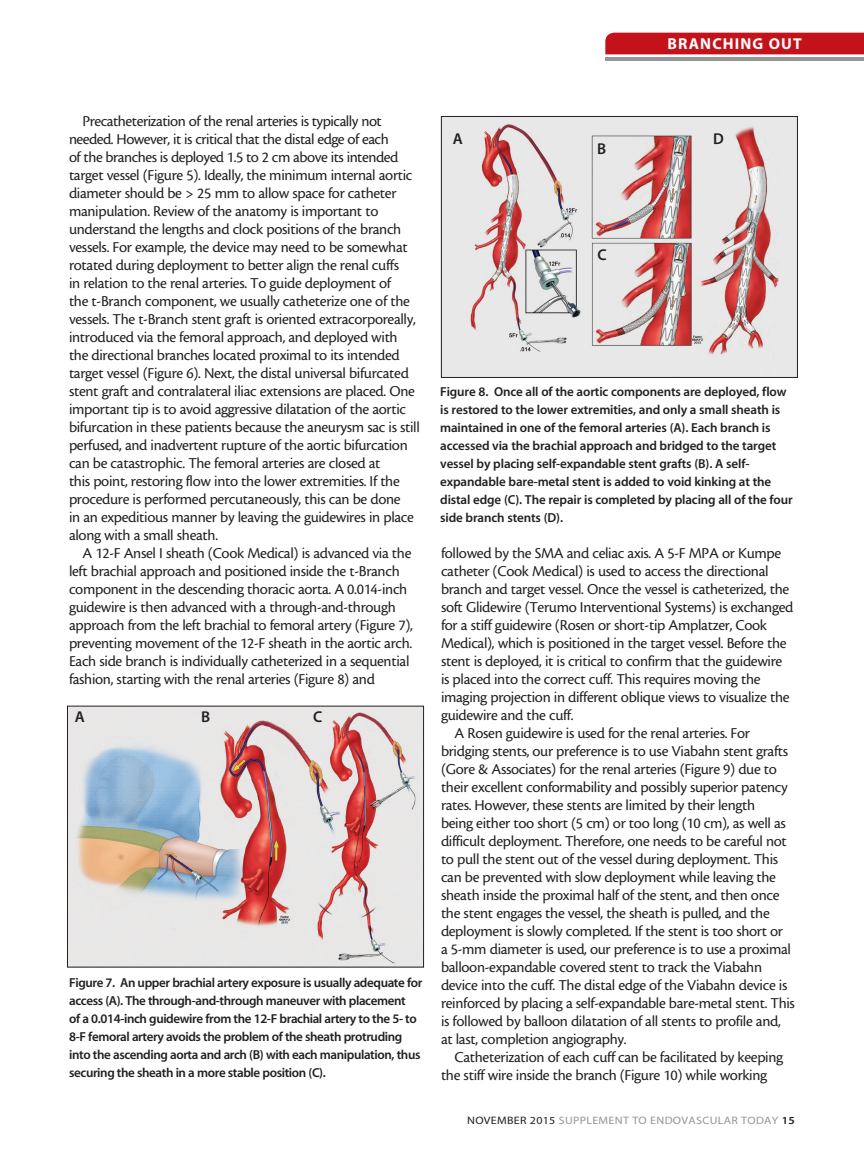
<style>
.page{position:relative;width:864px;height:1161px;background:#fff}
.page>*{position:absolute;margin:0;border:0;box-sizing:border-box;transform-origin:0 0}
.t1{font:15.9px "Myriad MM SC750 700 600";letter-spacing:.07em;color:#fff}
.body{font:15.75px/18px "Cronos MM 408 10";letter-spacing:-.02em;color:#231f20}
.t2{font:15.75px "Myriad MM 565 600";color:#231f20}
.t3{font:13.05px/18px "Myriad MM 565 600";letter-spacing:-.01em;color:#231f20}
.t4{font:13.05px/18px "Myriad MM 565 600";letter-spacing:-.03em;color:#231f20}
.t5{font:10.8px "Myriad MM 400 600";letter-spacing:.025em;color:#939598;scale:1.11 1}
.s1{color:#231f20}
.s2{font-family:"Myriad MM 565 600";color:#231f20}
</style>
<div class="page">
<div style="left:605px;top:33px;width:259px;height:21px;background:#c4121a"></div>
<hr style="left:605px;top:57px;width:259px;height:3px;background:#939598">
<img style="left:69px;top:708px;width:353px;height:257px">
<div style="left:67px;top:706px;width:357px;height:261px;border:1px solid #231f20"></div>
<img style="left:443px;top:118px;width:353px;height:258px">
<div style="left:441px;top:116px;width:357px;height:262px;border:1px solid #231f20"></div>
<p class="t1" style="left:668px;top:36px;width:136px">BRANCHING OUT</p>
<p class="body" style="left:69px;top:112px;width:352px;text-indent:14px">Precatheterization of the renal arteries is typically not needed. However, it is critical that the distal edge of each<br>of the branches is deployed 1.5 to 2 cm above its intended target vessel (Figure 5). Ideally, the minimum internal aortic diameter should be &gt; 25 mm to allow space for catheter manipulation. Review of the anatomy is important to understand the lengths and clock positions of the branch vessels. For example, the device may need to be somewhat rotated during deployment to better align the renal cuffs<br>in relation to the renal arteries. To guide deployment of<br>the t-Branch component, we usually catheterize one of the vessels. The t-Branch stent graft is oriented extracorporeally, introduced via the femoral approach, and deployed with the directional branches located proximal to its intended target vessel (Figure 6). Next, the distal universal bifurcated stent graft and contralateral iliac extensions are placed. One important tip is to avoid aggressive dilatation of the aortic bifurcation in these patients because the aneurysm sac is still perfused, and inadvertent rupture of the aortic bifurcation can be catastrophic. The femoral arteries are closed at<br>this point, restoring flow into the lower extremities. If the procedure is performed percutaneously, this can be done<br>in an expeditious manner by leaving the guidewires in place along with a small sheath.</p>
<p class="body" style="left:69px;top:544px;width:345px;text-indent:14px">A 12-F Ansel I sheath (Cook Medical) is advanced via the left brachial approach and positioned inside the t-Branch component in the descending thoracic aorta. A 0.014-inch guidewire is then advanced with a through-and-through approach from the left brachial to femoral artery (Figure 7), preventing movement of the 12-F sheath in the aortic arch.<br>Each side branch is individually catheterized in a sequential fashion, starting with the renal arteries (Figure 8) and</p>
<p class="body" style="left:441px;top:544px;width:354px">followed by the SMA and celiac axis. A 5-F MPA or Kumpe catheter (Cook Medical) is used to access the directional branch and target vessel. Once the vessel is catheterized, the soft Glidewire (Terumo Interventional Systems) is exchanged for a stiff guidewire (Rosen or short-tip Amplatzer, Cook Medical), which is positioned in the target vessel. Before the stent is deployed, it is critical to confirm that the guidewire is placed into the correct cuff. This requires moving the imaging projection in different oblique views to visualize the guidewire and the cuff.</p>
<p class="body" style="left:441px;top:724px;width:355px;text-indent:14px">A Rosen guidewire is used for the renal arteries. For bridging stents, our preference is to use Viabahn stent grafts (Gore &amp; Associates) for the renal arteries (Figure 9) due to their excellent conformability and possibly superior patency rates. However, these stents are limited by their length<br>being either too short (5 cm) or too long (10 cm), as well as difficult deployment. Therefore, one needs to be careful not to pull the stent out of the vessel during deployment. This can be prevented with slow deployment while leaving the sheath inside the proximal half of the stent, and then once the stent engages the vessel, the sheath is pulled, and the deployment is slowly completed. If the stent is too short or<br>a 5-mm diameter is used, our preference is to use a proximal balloon-expandable covered stent to track the Viabahn device into the cuff. The distal edge of the Viabahn device is reinforced by placing a self-expandable bare-metal stent. This is followed by balloon dilatation of all stents to profile and, at last, completion angiography.</p>
<p class="body" style="left:441px;top:1048px;width:344px;text-indent:14px">Catheterization of each cuff can be facilitated by keeping the stiff wire inside the branch (Figure 10) while working</p>
<p class="t2" style="left:713px;top:131px;width:12px">D</p>
<p class="t2" style="left:453px;top:131px;width:12px">A</p>
<p class="t2" style="left:597px;top:141px;width:11px">B</p>
<p class="t2" style="left:598px;top:247px;width:11px">C</p>
<p class="t3" style="left:440px;top:383px;width:354px">Figure 8. Once all of the aortic components are deployed, flow is restored to the lower extremities, and only a small sheath is maintained in one of the femoral arteries (A). Each branch is accessed via the brachial approach and bridged to the target vessel by placing self-expandable stent grafts (B). A self&shy;expandable bare-metal stent is added to void kinking at the distal edge (C). The repair is completed by placing all of the four side branch stents (D).</p>
<p class="t2" style="left:75px;top:709px;width:12px">A</p>
<p class="t2" style="left:201px;top:709px;width:11px">B</p>
<p class="t2" style="left:313px;top:709px;width:11px">C</p>
<p class="t4" style="left:69px;top:975px;width:355px">Figure 7. An upper brachial artery exposure is usually adequate for access (A). The through-and-through maneuver with placement<br>of a 0.014-inch guidewire from the 12-F brachial artery to the 5- to 8-F femoral artery avoids the problem of the sheath protruding into the ascending aorta and arch (B) with each manipulation, thus securing the sheath in a more stable position (C).</p>
<p class="t5" style="left:467px;top:1115px;width:297px"><span class="s1">NOVEMBER 2015</span> SUPPLEMENT TO ENDOVASCULAR TODAY <span class="s2">15</span></p>
</div>
